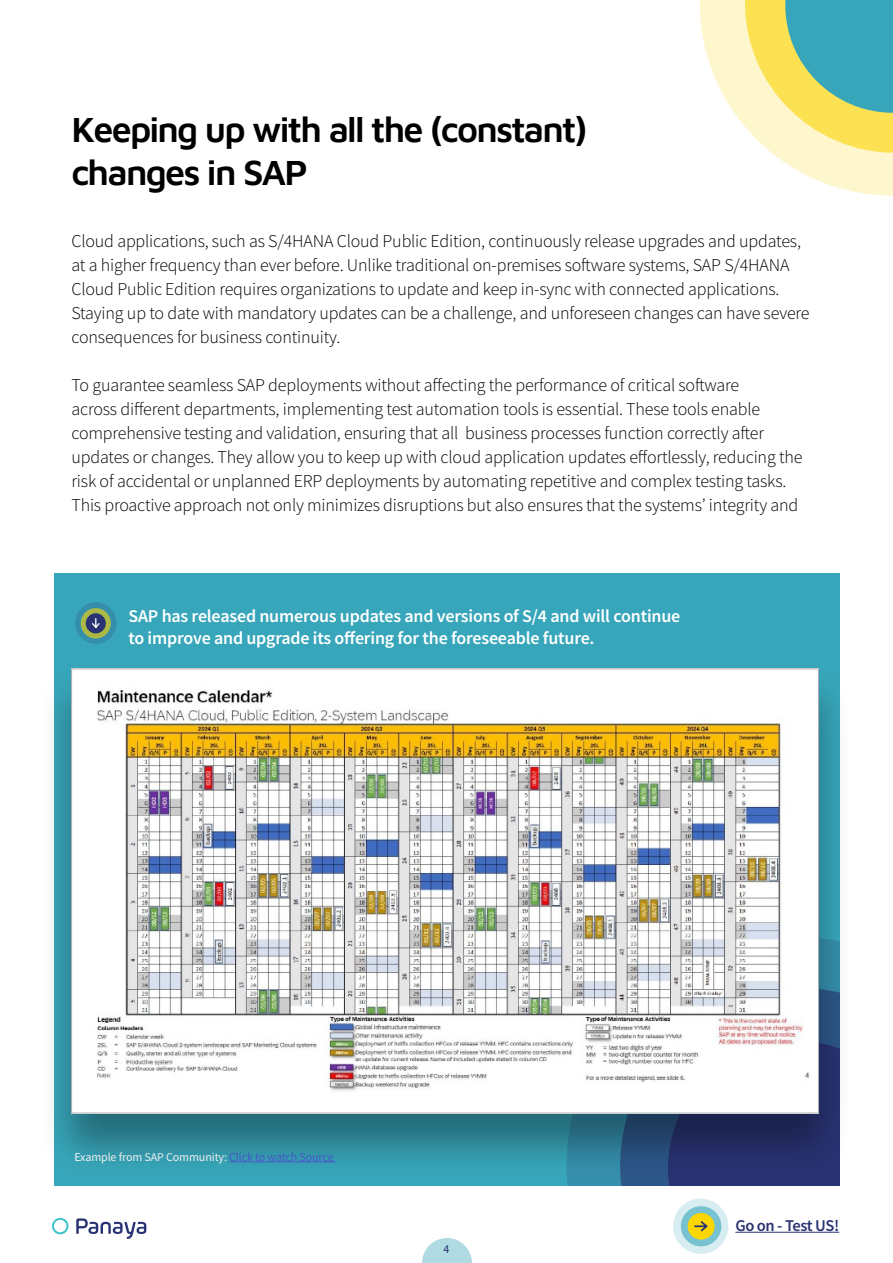
<style>
.page{position:relative;width:893px;height:1263px;background:#fff}
.page>*{position:absolute;margin:0;border:0;box-sizing:border-box;transform-origin:0 0}
.t1{font:600 36px/43.2px "Maven Pro";letter-spacing:-.05em;color:#000}
.t2{font:300 18px/24px "Source Sans Pro";letter-spacing:-.01em;color:#000}
.t3{font:600 18px/21.6px "Source Sans Pro";letter-spacing:-.01em;color:#fff}
.t4{font:600 16.5px "Source Sans Pro";letter-spacing:-.03em;color:#293373}
.t5{font:12px "Source Sans Pro";letter-spacing:-.01em;color:#fff}
.t6{font:12px "Source Sans Pro";color:#293373}
.s1{color:#4f5cd6}
</style>
<div class="page">
<svg style="left:52px;top:1218px;width:16px;height:16px"></svg>
<svg style="left:76px;top:1218px;width:70px;height:21px"></svg>
<svg style="left:422px;top:1238px;width:50px;height:25px"></svg>
<hr style="left:735px;top:1232px;width:104px;height:1px;background:#293373">
<svg style="left:673px;top:1198px;width:55px;height:56px"></svg>
<svg style="left:681px;top:1206px;width:40px;height:40px"></svg>
<div style="left:688px;top:1213px;width:27px;height:26px;background:#fcd600;border-radius:50%"></div>
<svg style="left:694px;top:1221px;width:14px;height:11px"></svg>
<svg style="left:700px;top:0;width:193px;height:196px"></svg>
<div style="left:54px;top:573px;width:785px;height:612px;background:#38a6ba"></div>
<svg style="left:620px;top:1177px;width:219px;height:8px;background:#293b78"></svg>
<div style="left:37px;top:665px;width:816px;height:512px;background:#000;opacity:.35"></div>
<img style="left:73px;top:671px;width:744px;height:440px">
<svg style="left:75px;top:602px;width:42px;height:42px"></svg>
<svg style="left:81px;top:608px;width:30px;height:30px"></svg>
<div style="left:86px;top:613px;width:20px;height:20px;background:#293373;border-radius:50%"></div>
<svg style="left:92px;top:618px;width:8px;height:10px"></svg>
<h1 class="t1" style="left:71px;top:105px;width:518px">Keeping up with all the (constant) changes in SAP</h1>
<p class="t2" style="left:71px;top:229px;width:740px">Cloud applications, such as S/4HANA Cloud Public Edition, continuously release upgrades and updates, at a higher frequency than ever before. Unlike traditional on-premises software systems, SAP S/4HANA Cloud Public Edition requires organizations to update and keep in-sync with connected applications.<br>Staying up to date with mandatory updates can be a challenge, and unforeseen changes can have severe consequences for business continuity.</p>
<p class="t2" style="left:71px;top:373px;width:732px">To guarantee seamless SAP deployments without affecting the performance of critical software<br>across different departments, implementing test automation tools is essential. These tools enable comprehensive testing and validation, ensuring that all business processes function correctly after updates or changes. They allow you to keep up with cloud application updates effortlessly, reducing the risk of accidental or unplanned ERP deployments by automating repetitive and complex testing tasks.<br>This proactive approach not only minimizes disruptions but also ensures that the systems’ integrity and</p>
<p class="t3" style="left:128px;top:605px;width:553px">SAP has released numerous updates and versions of S/4 and will continue to improve and upgrade its offering for the foreseeable future.</p>
<p class="t5" style="left:74px;top:1149px;width:261px">Example from SAP Community: <span class="s1">Click to watch Source</span></p>
<p class="t6" style="left:443px;top:1241px;width:7px">4</p>
<p class="t4" style="left:735px;top:1214px;width:105px">Go on - Test US!</p>
</div>
